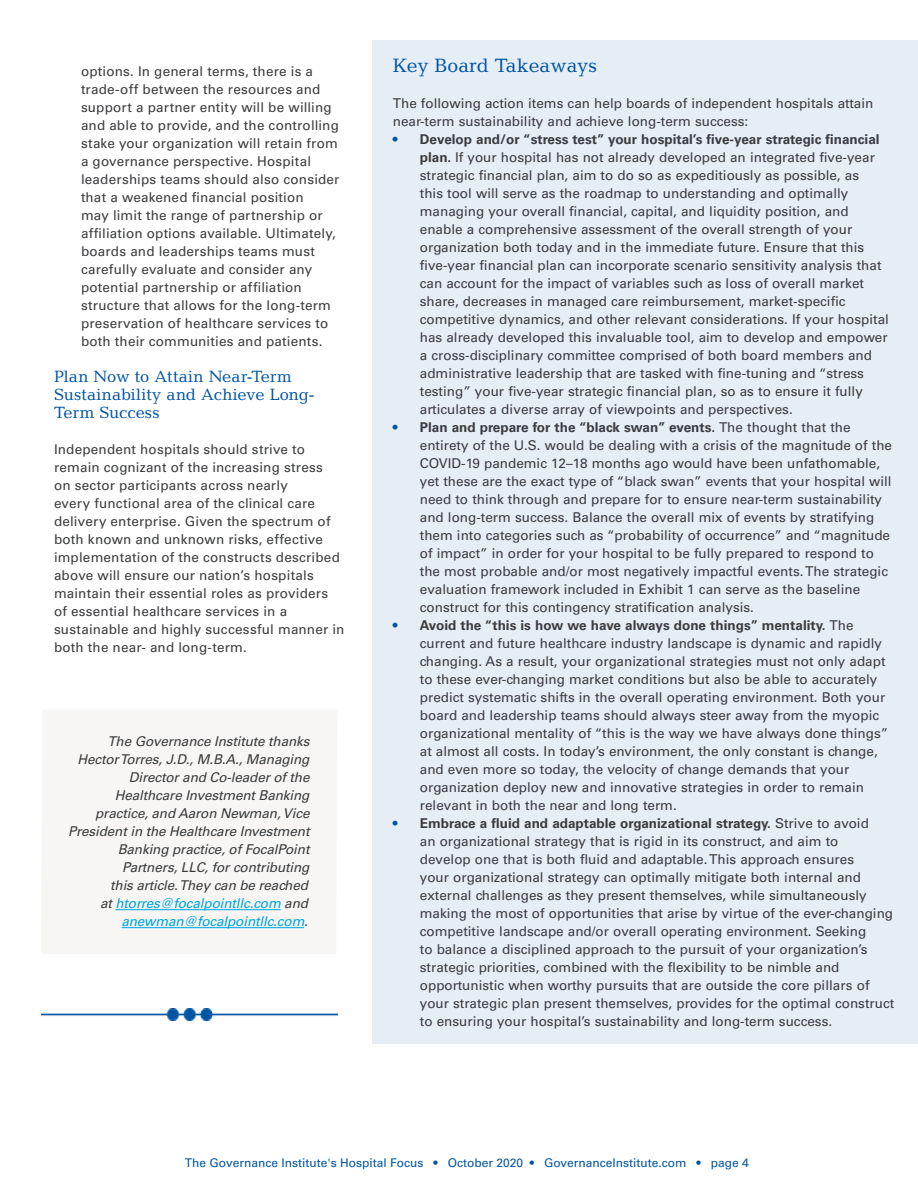
<style>
.page{position:relative;width:918px;height:1188px;background:#fff}
.page>*{position:absolute;margin:0;border:0;box-sizing:border-box;transform-origin:0 0}
.Key_board_takeaways{font:19.5px "Candida Std";color:#0054a4}
.Bullet_points{font:16.5px/18px "Candida Std";color:#0054a4}
.Bullet_points-2{font:13.5px/18px "Univers LT Std";color:#3b3c3e}
.t1{font:italic 13.5px/18px "Univers LT Std";color:#3b3c3e;text-align:right}
.Paragraph_Style_1{font:13.5px/18px "Univers LT Std";color:#3b3c3e}
.t2{font:12px "Univers LT Std";color:#0054a4}
.s1{color:#00a3e0}
.s2{font-weight:700;color:#0054a4}
.s3{font-weight:700}
</style>
<div class="page">
<div style="left:373px;top:40px;width:545px;height:1004px;background:#e5edf5"></div>
<svg style="left:115px;top:910px;width:190px;height:19px;fill:#f7f6f5"></svg>
<hr style="left:115px;top:909px;width:166px;height:1px;background:#00a3e0">
<hr style="left:121px;top:927px;width:183px;height:1px;background:#00a3e0">
<img style="left:41px;top:1008px;width:297px;height:13px">
<p class="Bullet_points-2" style="left:81px;top:62px;width:260px">options. In general terms, there is a trade-off between the resources and support a partner entity will be willing and able to provide, and the controlling stake your organization will retain from a governance perspective. Hospital leaderships teams should also consider that a weakened financial position<br>may limit the range of partnership or affiliation options available. Ultimately, boards and leaderships teams must carefully evaluate and consider any potential partnership or affiliation structure that allows for the long-term preservation of healthcare services to both their communities and patients.</p>
<p class="Bullet_points" style="left:54px;top:367px;width:263px">Plan Now to Attain Near-Term<br>Sustainability and Achieve Long-<br>Term Success</p>
<p class="Bullet_points-2" style="left:54px;top:440px;width:292px">Independent hospitals should strive to remain cognizant of the increasing stress<br>on sector participants across nearly<br>every functional area of the clinical care delivery enterprise. Given the spectrum of both known and unknown risks, effective implementation of the constructs described above will ensure our nation’s hospitals maintain their essential roles as providers of essential healthcare services in a sustainable and highly successful manner in both the near- and long-term.</p>
<p class="t1" style="left:68px;top:733px;width:246px">The Governance Institute thanks HectorTorres,J.D.,M.B.A.,Managing Directorand Co-leaderofthe Healthcare InvestmentBanking practice,and Aaron Newman,Vice Presidentin the Healthcare Investment Banking practice,ofFocalPoint Partners,LLC,forcontributing thisarticle.They can be reached at<span class="s1">htorres@focalpointllc.com</span> and <span class="s1">anewman@focalpointllc.com</span>.</p>
<p class="Key_board_takeaways" style="left:393px;top:54px;width:206px">Key Board Takeaways</p>
<p class="Paragraph_Style_1" style="left:393px;top:94px;width:482px">The following action items can help boards of independent hospitals attain near-term sustainability and achieve long-term success:</p>
<p class="Bullet_points-2" style="left:420px;top:130px;width:471px;text-indent:-27px"><span class="s2">•</span> <span class="s3">Develop and/or “stress test” your hospital’s five-year strategic financial plan.</span> If your hospital has not already developed an integrated five-year strategic financial plan, aim to do so as expeditiously as possible, as<br>this tool will serve as the roadmap to understanding and optimally managing your overall financial, capital, and liquidity position, and enable a comprehensive assessment of the overall strength of your organization both today and in the immediate future. Ensure that this five-year financial plan can incorporate scenario sensitivity analysis that can account for the impact of variables such as loss of overall market share, decreases in managed care reimbursement, market-specific competitive dynamics, and other relevant considerations. If your hospital has already developed this invaluable tool, aim to develop and empower a cross-disciplinary committee comprised of both board members and administrative leadership that are tasked with fine-tuning and “stress testing” your five-year strategic financial plan, so as to ensure it fully articulates a diverse array of viewpoints and perspectives.</p>
<p class="Bullet_points-2" style="left:420px;top:418px;width:474px;text-indent:-27px"><span class="s2">•</span> <span class="s3">Plan and prepare for the “black swan” events.</span> The thought that the entirety of the U.S. would be dealing with a crisis of the magnitude of the COVID-19 pandemic 12–18 months ago would have been unfathomable, yet these are the exact type of “black swan” events that your hospital will need to think through and prepare for to ensure near-term sustainability and long-term success. Balance the overall mix of events by stratifying them into categories such as “probability of occurrence” and “magnitude of impact” in order for your hospital to be fully prepared to respond to the most probable and/or most negatively impactful events. The strategic evaluation framework included in Exhibit 1 can serve as the baseline construct for this contingency stratification analysis.</p>
<p class="Bullet_points-2" style="left:420px;top:616px;width:470px;text-indent:-27px"><span class="s2">•</span> <span class="s3">Avoid the “this is how we have always done things” mentality.</span> The current and future healthcare industry landscape is dynamic and rapidly changing. As a result, your organizational strategies must not only adapt to these ever-changing market conditions but also be able to accurately predict systematic shifts in the overall operating environment. Both your board and leadership teams should always steer away from the myopic organizational mentality of “this is the way we have always done things” at almost all costs. In today’s environment, the only constant is change, and even more so today, the velocity of change demands that your organization deploy new and innovative strategies in order to remain relevant in both the near and long term.</p>
<p class="Bullet_points-2" style="left:420px;top:814px;width:476px;text-indent:-27px"><span class="s2">•</span> <span class="s3">Embrace a fluid and adaptable organizational strategy.</span> Strive to avoid<br>an organizational strategy that is rigid in its construct, and aim to<br>develop one that is both fluid and adaptable. This approach ensures<br>your organizational strategy can optimally mitigate both internal and external challenges as they present themselves, while simultaneously making the most of opportunities that arise by virtue of the ever-changing competitive landscape and/or overall operating environment. Seeking<br>to balance a disciplined approach to the pursuit of your organization’s strategic priorities, combined with the flexibility to be nimble and opportunistic when worthy pursuits that are outside the core pillars of your strategic plan present themselves, provides for the optimal construct to ensuring your hospital’s sustainability and long-term success.</p>
<p class="t2" style="left:185px;top:1156px;width:565px">The Governance Institute's Hospital Focus • October 2020 • GovernanceInstitute.com • page 4</p>
</div>
